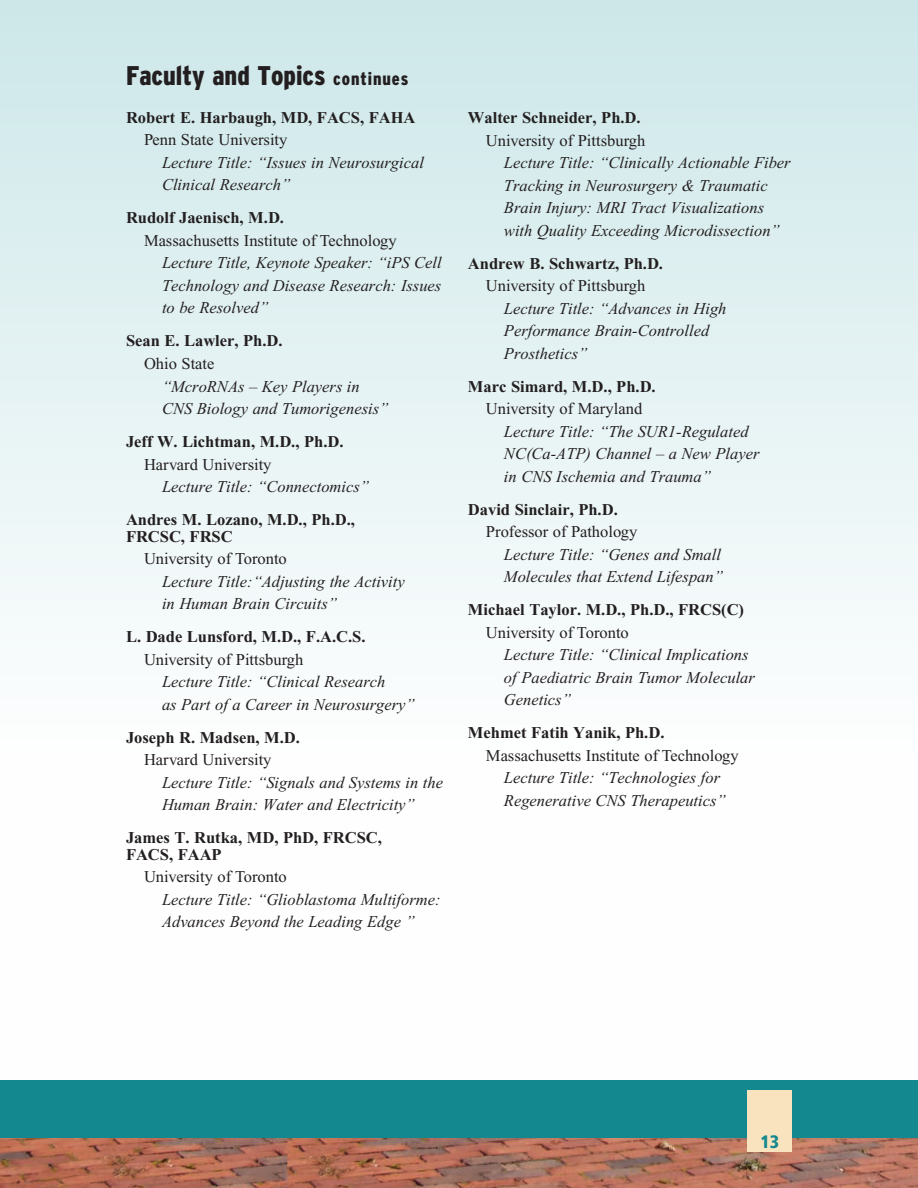
<style>
.page{position:relative;width:918px;height:1188px;background:#fff}
.page>*{position:absolute;margin:0;border:0;box-sizing:border-box;transform-origin:0 0}
.t1{font:900 condensed 27px "Interstate";color:#231f20}
.t2{font:900 condensed 18px "Frutiger";color:#13888e}
.t3{font:italic 16.5px/22.5px "Times New Roman";color:#231f20}
.t4{font:700 16.5px/16.5px "Times New Roman";color:#231f20}
.t5{font:16.5px "Times New Roman";color:#231f20}
.s1{font-size:18px}
</style>
<div class="page">
<img style="left:0;top:1138px;width:918px;height:50px">
<div style="left:0;top:0;width:917px;height:1090px;background:linear-gradient(to bottom,#d1e9eb,#fff)"></div>
<div style="left:0;top:1080px;width:918px;height:58px;background:#13888e"></div>
<div style="left:747px;top:1090px;width:45px;height:62px;background:#f9e3bf"></div>
<h1 class="t1" style="left:126px;top:60px;width:284px">Faculty and Topics <span class="s1">continues</span></h1>
<p class="t4" style="left:126px;top:109px;width:291px">Robert E. Harbaugh, MD, FACS, FAHA</p>
<p class="t5" style="left:144px;top:131px;width:145px">Penn State University</p>
<p class="t3" style="left:162px;top:151px;width:263px">Lecture Title: “Issues in Neurosurgical<br>Clinical Research”</p>
<p class="t4" style="left:126px;top:210px;width:160px">Rudolf Jaenisch, M.D.</p>
<p class="t5" style="left:144px;top:231px;width:254px">Massachusetts Institute of Technology</p>
<p class="t3" style="left:162px;top:252px;width:281px;text-align:justify">Lecture Title, Keynote Speaker: “iPS Cell Technology and Disease Research: Issues to be Resolved”</p>
<p class="t4" style="left:126px;top:333px;width:158px">Sean E. Lawler, Ph.D.</p>
<p class="t5" style="left:144px;top:355px;width:72px">Ohio State</p>
<p class="t3" style="left:162px;top:375px;width:228px">“McroRNAs – Key Players in<br>CNS Biology and Tumorigenesis”</p>
<p class="t4" style="left:126px;top:433px;width:219px">Jeff W. Lichtman, M.D., Ph.D.</p>
<p class="t5" style="left:144px;top:455px;width:129px">Harvard University</p>
<p class="t3" style="left:162px;top:475px;width:209px">Lecture Title: “Connectomics”</p>
<p class="t4" style="left:126px;top:511px;width:230px">Andres M. Lozano, M.D., Ph.D.,<br>FRCSC, FRSC</p>
<p class="t5" style="left:144px;top:550px;width:144px">University of Toronto</p>
<p class="t3" style="left:162px;top:570px;width:244px">Lecture Title:“Adjusting the Activity in Human Brain Circuits”</p>
<p class="t4" style="left:126px;top:628px;width:241px">L. Dade Lunsford, M.D., F.A.C.S.</p>
<p class="t5" style="left:144px;top:650px;width:161px">University of Pittsburgh</p>
<p class="t3" style="left:162px;top:670px;width:254px">Lecture Title: “Clinical Research<br>as Part of a Career in Neurosurgery”</p>
<p class="t4" style="left:126px;top:729px;width:176px">Joseph R. Madsen, M.D.</p>
<p class="t5" style="left:144px;top:751px;width:129px">Harvard University</p>
<p class="t3" style="left:162px;top:771px;width:283px">Lecture Title: “Signals and Systems in the<br>Human Brain: Water and Electricity”</p>
<p class="t4" style="left:126px;top:829px;width:257px">James T. Rutka, MD, PhD, FRCSC,<br>FACS, FAAP</p>
<p class="t5" style="left:144px;top:868px;width:144px">University of Toronto</p>
<p class="t3" style="left:162px;top:888px;width:280px">Lecture Title: “Glioblastoma Multiforme:<br>Advances Beyond the Leading Edge ”</p>
<p class="t4" style="left:468px;top:109px;width:174px">Walter Schneider, Ph.D.</p>
<p class="t5" style="left:486px;top:131px;width:161px">University of Pittsburgh</p>
<p class="t3" style="left:504px;top:151px;width:288px">Lecture Title: “Clinically Actionable Fiber Tracking in Neurosurgery &amp; Traumatic Brain Injury: MRI Tract Visualizations with Quality Exceeding Microdissection”</p>
<p class="t4" style="left:468px;top:255px;width:197px">Andrew B. Schwartz, Ph.D.</p>
<p class="t5" style="left:486px;top:277px;width:161px">University of Pittsburgh</p>
<p class="t3" style="left:504px;top:297px;width:224px">Lecture Title: “Advances in High<br>Performance Brain-Controlled<br>Prosthetics”</p>
<p class="t4" style="left:468px;top:378px;width:189px">Marc Simard, M.D., Ph.D.</p>
<p class="t5" style="left:486px;top:400px;width:158px">University of Maryland</p>
<p class="t3" style="left:504px;top:420px;width:257px">Lecture Title: “The SUR1-Regulated<br>NC(Ca-ATP) Channel – a New Player in CNS Ischemia and Trauma”</p>
<p class="t4" style="left:468px;top:501px;width:151px">David Sinclair, Ph.D.</p>
<p class="t5" style="left:486px;top:523px;width:153px">Professor of Pathology</p>
<p class="t3" style="left:504px;top:543px;width:220px">Lecture Title: “Genes and Small<br>Molecules that Extend Lifespan”</p>
<p class="t4" style="left:468px;top:601px;width:278px">Michael Taylor. M.D., Ph.D., FRCS(C)</p>
<p class="t5" style="left:486px;top:623px;width:144px">University of Toronto</p>
<p class="t3" style="left:504px;top:644px;width:252px">Lecture Title: “Clinical Implications of Paediatric Brain Tumor Molecular<br>Genetics”</p>
<p class="t4" style="left:468px;top:724px;width:198px">Mehmet Fatih Yanik, Ph.D.</p>
<p class="t5" style="left:486px;top:746px;width:254px">Massachusetts Institute of Technology</p>
<p class="t3" style="left:504px;top:767px;width:223px">Lecture Title: “Technologies for<br>Regenerative CNS Therapeutics”</p>
<p class="t2" style="left:760px;top:1130px;width:20px">13</p>
</div>
